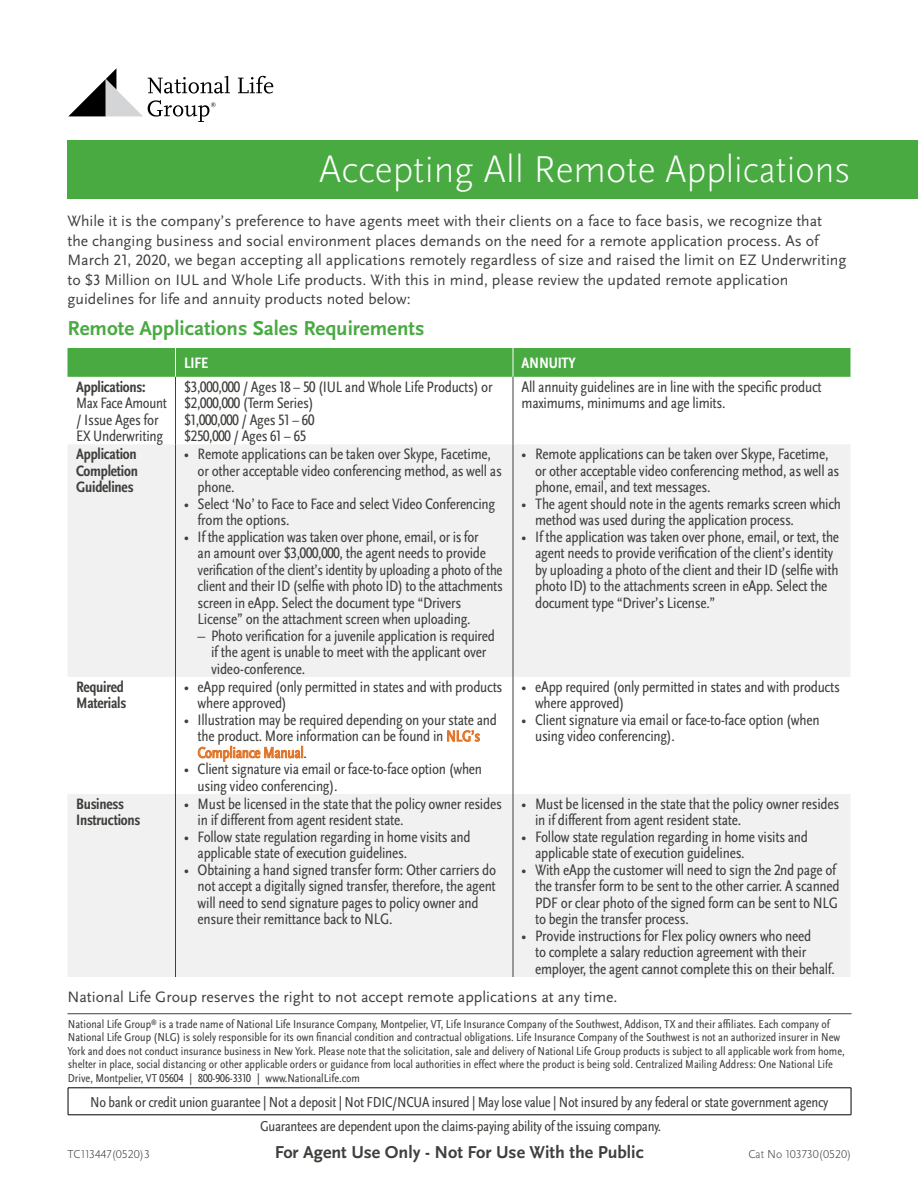
<style>
.page{position:relative;width:918px;height:1188px;background:#fff}
.page>*{position:absolute;margin:0;border:0;box-sizing:border-box;transform-origin:0 0}
.t1{font:300 39px "Scala Sans OT";color:#fff}
.t2{font:700 21px "Scala Sans OT";color:#49aa42}
.t3{font:700 18px "Scala Sans OT";color:#3f403c}
.t4{font:condensed 15.75px/16.5px "Scala Sans OT";letter-spacing:-.015em;color:#3f403c}
.t5{font:15.75px/19.5px "Scala Sans OT";color:#3f403c}
.t6{font:700 condensed 15.75px/16.5px "Scala Sans OT";letter-spacing:-.015em;color:#3f403c}
.t7{font:700 condensed 15.75px "Scala Sans OT";letter-spacing:-.015em;color:#fff}
.t8{font:condensed 15px/24.2px "Scala Sans OT";letter-spacing:-.02em;color:#3f403c;text-align:center}
.t9{font:condensed 12px/13.5px "Scala Sans OT";color:#3f403c}
.t10{font:300 12px "Scala Sans OT";color:#3f403c}
.s1{font-stretch:normal}
.s2{color:#e17427}
</style>
<div class="page">
<hr style="left:68px;top:1013px;width:784px;height:1px;background:#3f403c">
<hr style="left:68px;top:1088px;width:783px;height:1px;background:#000">
<svg style="left:68px;top:1088px;width:1px;height:27px"></svg>
<svg style="left:851px;top:1088px;width:1px;height:27px"></svg>
<hr style="left:68px;top:1115px;width:783px;height:1px;background:#000">
<div style="left:68px;top:140px;width:850px;height:58px;background:#49aa42"></div>
<svg style="left:68px;top:444px;width:782px;height:533px;fill:#f1f1f2"></svg>
<div style="left:68px;top:348px;width:782px;height:29px;background:#49aa42"></div>
<hr style="left:175px;top:377px;width:1px;height:67px;background:#3f403c">
<hr style="left:513px;top:377px;width:1px;height:67px;background:#3f403c">
<hr style="left:175px;top:444px;width:1px;height:233px;background:#3f403c">
<hr style="left:513px;top:444px;width:1px;height:233px;background:#3f403c">
<hr style="left:175px;top:677px;width:1px;height:117px;background:#3f403c">
<hr style="left:513px;top:677px;width:1px;height:117px;background:#3f403c">
<hr style="left:175px;top:794px;width:1px;height:183px;background:#3f403c">
<hr style="left:513px;top:794px;width:1px;height:183px;background:#3f403c">
<svg style="left:238px;top:76px;width:35px;height:18px"></svg>
<svg style="left:68px;top:68px;width:162px;height:54px"></svg>
<h1 class="t1" style="left:319px;top:146px;width:533px">Accepting All Remote Applications</h1>
<p class="t5" style="left:68px;top:212px;width:781px">While it is the company’s preference to have agents meet with their clients on a face to face basis, we recognize that the changing business and social environment places demands on the need for a remote application process. As of March 21, 2020, we began accepting all applications remotely regardless of size and raised the limit on EZ Underwriting to $3 Million on IUL and Whole Life products. With this in mind, please review the updated remote application guidelines for life and annuity products noted below:</p>
<h2 class="t2" style="left:68px;top:316px;width:358px">Remote Applications Sales Requirements</h2>
<p class="t7" style="left:184px;top:354px;width:26px">LIFE</p>
<p class="t7" style="left:522px;top:354px;width:56px">ANNUITY</p>
<p class="t6" style="left:76px;top:378px;width:71px">Applications:</p>
<p class="t4" style="left:76px;top:395px;width:92px">Max Face Amount / Issue Ages for<br>EX Underwriting</p>
<p class="t4" style="left:184px;top:378px;width:310px">$3,000,000 / Ages 18 – 50 (IUL and Whole Life Products) or $2,000,000 (Term Series)<br>$1,000,000 / Ages 51 – 60<br>$250,000 / Ages 61 – 65</p>
<p class="t4" style="left:522px;top:378px;width:302px">All annuity guidelines are in line with the specific product maximums, minimums and age limits.</p>
<p class="t6" style="left:76px;top:446px;width:63px;text-align:justify">Application Completion Guidelines</p>
<p class="t4" style="left:198px;top:446px;width:306px;text-indent:-13px">• Remote applications can be taken over Skype, Facetime, or other acceptable video conferencing method, as well as phone.</p>
<p class="t4" style="left:198px;top:495px;width:299px;text-indent:-13px">• Select ‘No’ to Face to Face and select Video Conferencing from the options.</p>
<p class="t4" style="left:198px;top:528px;width:307px;text-indent:-13px">• If the application was taken over phone, email, or is for<br>an amount over $3,000,000, the agent needs to provide verification of the client’s identity by uploading a photo of the client and their ID (selfie with photo ID) to the attachments screen in eApp. Select the document type “Drivers License” on the attachment screen when uploading.</p>
<p class="t4" style="left:211px;top:627px;width:285px;text-indent:-13px"><span class="s1">–</span> Photo verification for a juvenile application is required if the agent is unable to meet with the applicant over video-conference.</p>
<p class="t6" style="left:76px;top:678px;width:52px">Required<br>Materials</p>
<p class="t4" style="left:198px;top:678px;width:306px;text-indent:-13px">• eApp required (only permitted in states and with products where approved)</p>
<p class="t4" style="left:198px;top:711px;width:301px;text-indent:-13px">• Illustration may be required depending on your state and the product. More information can be found in <span class="s2">NLG’s<br>Compliance Manual</span>.</p>
<p class="t4" style="left:198px;top:761px;width:286px;text-indent:-13px">• Client signature via email or face-to-face option (when using video conferencing).</p>
<p class="t4" style="left:535px;top:446px;width:306px;text-indent:-13px">• Remote applications can be taken over Skype, Facetime, or other acceptable video conferencing method, as well as phone, email, and text messages.</p>
<p class="t4" style="left:535px;top:495px;width:307px;text-indent:-13px">• The agent should note in the agents remarks screen which method was used during the application process.</p>
<p class="t4" style="left:535px;top:528px;width:306px;text-indent:-13px">• If the application was taken over phone, email, or text, the agent needs to provide verification of the client’s identity by uploading a photo of the client and their ID (selfie with photo ID) to the attachments screen in eApp. Select the document type “Driver’s License.”</p>
<p class="t4" style="left:535px;top:678px;width:306px;text-indent:-13px">• eApp required (only permitted in states and with products where approved)</p>
<p class="t4" style="left:535px;top:711px;width:286px;text-indent:-13px">• Client signature via email or face-to-face option (when using video conferencing).</p>
<p class="t6" style="left:76px;top:795px;width:66px">Business<br>Instructions</p>
<p class="t4" style="left:198px;top:795px;width:306px;text-indent:-13px">• Must be licensed in the state that the policy owner resides in if different from agent resident state.</p>
<p class="t4" style="left:198px;top:828px;width:274px;text-indent:-13px">• Follow state regulation regarding in home visits and applicable state of execution guidelines.</p>
<p class="t4" style="left:198px;top:861px;width:300px;text-indent:-13px">• Obtaining a hand signed transfer form: Other carriers do not accept a digitally signed transfer, therefore, the agent will need to send signature pages to policy owner and ensure their remittance back to NLG.</p>
<p class="t4" style="left:535px;top:795px;width:306px;text-indent:-13px">• Must be licensed in the state that the policy owner resides in if different from agent resident state.</p>
<p class="t4" style="left:535px;top:828px;width:274px;text-indent:-13px">• Follow state regulation regarding in home visits and applicable state of execution guidelines.</p>
<p class="t4" style="left:535px;top:861px;width:306px;text-indent:-13px">• With eApp the customer will need to sign the 2nd page of the transfer form to be sent to the other carrier. A scanned PDF or clear photo of the signed form can be sent to NLG to begin the transfer process.</p>
<p class="t4" style="left:535px;top:927px;width:301px;text-indent:-13px">• Provide instructions for Flex policy owners who need<br>to complete a salary reduction agreement with their employer, the agent cannot complete this on their behalf.</p>
<p class="t5" style="left:67px;top:987px;width:552px">National Life Group reserves the right to not accept remote applications at any time.</p>
<p class="t9" style="left:67px;top:1017px;width:779px">National Life Group<sup>®</sup> is a trade name of National Life Insurance Company, Montpelier, VT, Life Insurance Company of the Southwest, Addison, TX and their affiliates. Each company of National Life Group (NLG) is solely responsible for its own financial condition and contractual obligations. Life Insurance Company of the Southwest is not an authorized insurer in New York and does not conduct insurance business in New York. Please note that the solicitation, sale and delivery of National Life Group products is subject to all applicable work from home, shelter in place, social distancing or other applicable orders or guidance from local authorities in effect where the product is being sold. Centralized Mailing Address: One National Life Drive, Montpelier, VT 05604 | 800-906-3310 | www.NationalLife.com</p>
<p class="t8" style="left:90px;top:1090px;width:740px">No bank or credit union guarantee | Not a deposit | Not FDIC/NCUA insured | May lose value | Not insured by any federal or state government agency<br>Guarantees are dependent upon the claims-paying ability of the issuing company.</p>
<p class="t10" style="left:67px;top:1147px;width:84px">TC113447(0520)3</p>
<p class="t3" style="left:275px;top:1141px;width:370px">For Agent Use Only - Not For Use With the Public</p>
<p class="t10" style="left:748px;top:1147px;width:104px">Cat No 103730(0520)</p>
</div>
